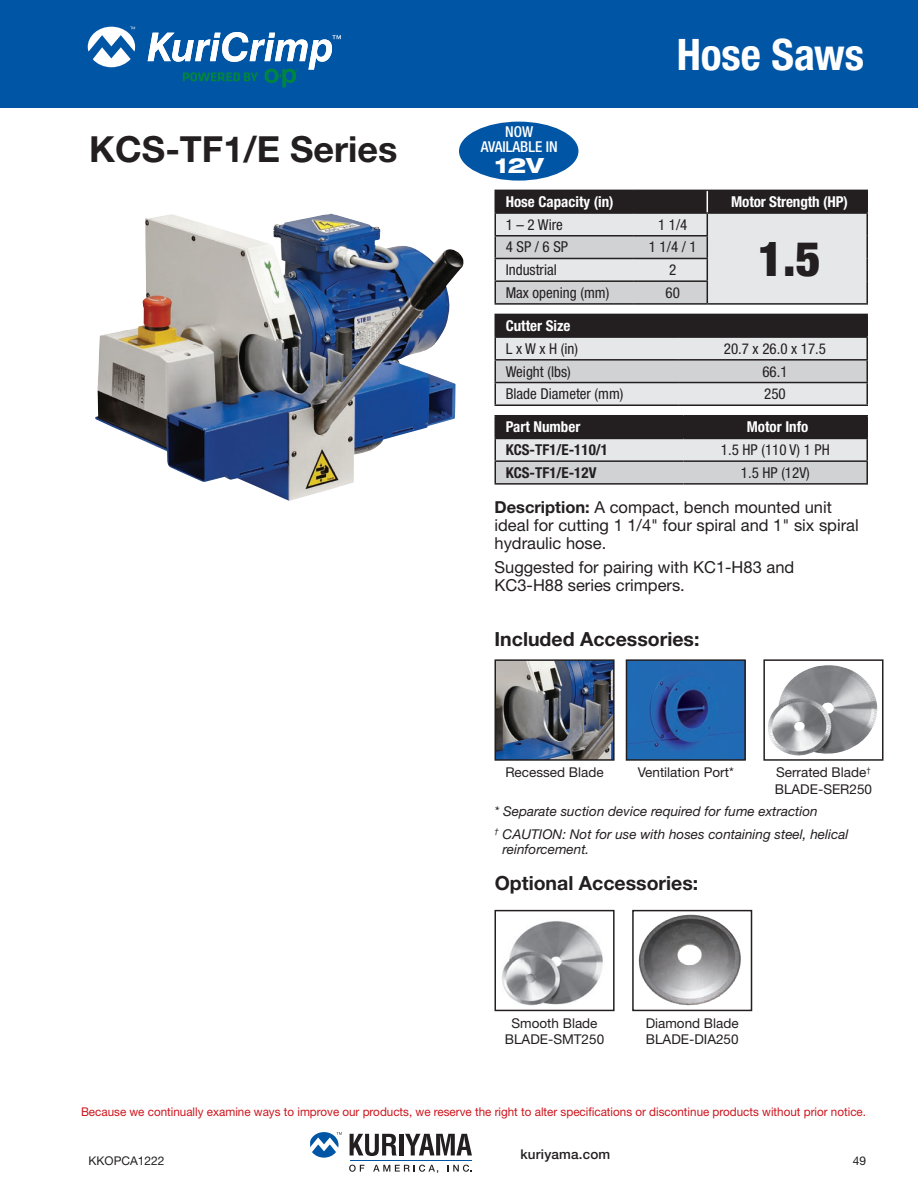
<style>
.page{position:relative;width:918px;height:1188px;background:#fff}
.page>*{position:absolute;margin:0;border:0;box-sizing:border-box;transform-origin:0 0}
.KuriKrimp_Body_2{font:900 condensed 48px "Helvetica Neue LT Pro";color:#231f20}
.Big_Headline_NEW{font:700 condensed 43.5px "Helvetica Neue LT Pro";letter-spacing:-.005em;color:#fff}
.Body_Text{font:700 36px "Helvetica Neue LT Pro";color:#231f20}
.t1{font:800 expanded 21px "Helvetica Neue LT Pro";color:#fff}
.Body_Text-2{font:700 19.5px "Helvetica Neue LT Pro";color:#231f20}
.Body_Text-3{font:16.5px/18px "Helvetica Neue LT Pro";color:#231f20}
.KuriKrimp_Body_2-2{font:condensed 15px "Helvetica Neue LT Pro";color:#231f20}
.KuriKrimp_Head{font:700 condensed 15px "Helvetica Neue LT Pro";color:#fff}
.KuriKrimp_Body_2-3{font:700 condensed 15px "Helvetica Neue LT Pro";color:#231f20}
.t2{font:500 condensed 15px "Helvetica Neue LT Pro";color:#fff}
.Body_Text-4{font:italic 13.5px/15px "Helvetica Neue LT Pro";color:#231f20}
.Body_Text-5{font:13.5px "Helvetica Neue LT Pro";color:#231f20}
.t3{font:500 13.5px "Helvetica Neue LT Pro";letter-spacing:.015em;color:#231f20}
.t4{font:12px "Helvetica Neue LT Pro";color:#cd151d}
.t5{font:12px "Helvetica Neue LT Pro";color:#231f20}
.s1{font-weight:700}
</style>
<div class="page">
<div style="left:0;top:0;width:918px;height:108px;background:#0155a5"></div>
<svg style="left:88px;top:27px;width:47px;height:40px"></svg>
<svg style="left:148px;top:32px;width:193px;height:55px"></svg>
<hr style="left:350px;top:1160px;width:122px;height:1px;background:#0155a5">
<svg style="left:350px;top:1134px;width:47px;height:22px"></svg>
<hr style="left:399px;top:1134px;width:4px;height:21px;background:#231f20">
<svg style="left:405px;top:1134px;width:67px;height:21px"></svg>
<svg style="left:349px;top:1165px;width:15px;height:7px"></svg>
<svg style="left:373px;top:1165px;width:65px;height:8px"></svg>
<svg style="left:448px;top:1165px;width:24px;height:7px"></svg>
<svg style="left:310px;top:1132px;width:32px;height:26px"></svg>
<img style="left:95px;top:214px;width:369px;height:287px">
<hr style="left:707px;top:190px;width:161px;height:1px;background:#231f20">
<hr style="left:866px;top:191px;width:2px;height:21px;background:#231f20">
<hr style="left:707px;top:212px;width:161px;height:2px;background:#231f20">
<hr style="left:866px;top:214px;width:2px;height:22px;background:#231f20">
<hr style="left:866px;top:236px;width:2px;height:22px;background:#231f20">
<hr style="left:866px;top:258px;width:2px;height:23px;background:#231f20">
<hr style="left:866px;top:281px;width:2px;height:22px;background:#231f20">
<hr style="left:495px;top:303px;width:139px;height:2px;background:#231f20">
<hr style="left:634px;top:303px;width:73px;height:2px;background:#231f20">
<hr style="left:707px;top:303px;width:161px;height:2px;background:#231f20">
<svg style="left:495px;top:190px;width:372px;height:114px;background:#b1b1b3"></svg>
<hr style="left:495px;top:314px;width:183px;height:1px;background:#231f20">
<hr style="left:678px;top:314px;width:190px;height:1px;background:#231f20">
<hr style="left:866px;top:315px;width:2px;height:21px;background:#231f20">
<hr style="left:678px;top:336px;width:190px;height:2px;background:#231f20">
<hr style="left:678px;top:359px;width:190px;height:2px;background:#231f20">
<svg style="left:495px;top:315px;width:372px;height:89px;background:#a8a8a9"></svg>
<hr style="left:678px;top:382px;width:190px;height:1px;background:#231f20">
<hr style="left:495px;top:404px;width:183px;height:2px;background:#231f20">
<hr style="left:678px;top:404px;width:190px;height:2px;background:#231f20">
<hr style="left:866px;top:338px;width:2px;height:21px;background:#231f20">
<hr style="left:866px;top:361px;width:2px;height:21px;background:#231f20">
<hr style="left:866px;top:383px;width:2px;height:21px;background:#231f20">
<hr style="left:495px;top:415px;width:189px;height:1px;background:#231f20">
<hr style="left:684px;top:415px;width:184px;height:1px;background:#231f20">
<hr style="left:866px;top:416px;width:2px;height:22px;background:#231f20">
<hr style="left:684px;top:438px;width:184px;height:1px;background:#231f20">
<svg style="left:495px;top:416px;width:371px;height:67px;background:#989799"></svg>
<hr style="left:684px;top:460px;width:184px;height:2px;background:#231f20">
<hr style="left:495px;top:483px;width:189px;height:2px;background:#231f20">
<hr style="left:684px;top:483px;width:184px;height:2px;background:#231f20">
<hr style="left:866px;top:439px;width:2px;height:21px;background:#231f20">
<hr style="left:866px;top:462px;width:2px;height:21px;background:#231f20">
<img style="left:629px;top:662px;width:114px;height:96px">
<div style="left:626px;top:659px;width:120px;height:102px;border:2px solid #231f20"></div>
<img style="left:498px;top:662px;width:114px;height:96px">
<div style="left:495px;top:659px;width:120px;height:102px;border:2px solid #231f20"></div>
<img style="left:768px;top:665px;width:110px;height:91px">
<div style="left:763px;top:659px;width:121px;height:102px;border:2px solid #231f20"></div>
<img style="left:502px;top:921px;width:101px;height:85px">
<div style="left:495px;top:910px;width:120px;height:101px;border:2px solid #231f20"></div>
<img style="left:638px;top:914px;width:103px;height:92px">
<div style="left:632px;top:910px;width:120px;height:101px;border:2px solid #231f20"></div>
<div style="left:459px;top:122px;width:119px;height:59px;background:#0155a5;border-radius:50%"></div>
<p class="Body_Text" style="left:89px;top:127px;width:310px">KCS-TF1/E Series</p>
<p class="t2" style="left:505px;top:123px;width:30px">NOW</p>
<p class="t2" style="left:481px;top:138px;width:79px">AVAILABLE IN</p>
<p class="t1" style="left:495px;top:152px;width:50px">12V</p>
<p class="Big_Headline_NEW" style="left:677px;top:28px;width:189px">Hose Saws</p>
<p class="KuriKrimp_Head" style="left:506px;top:193px;width:109px">Hose Capacity (in)</p>
<p class="KuriKrimp_Head" style="left:731px;top:193px;width:118px">Motor Strength (HP)</p>
<p class="KuriKrimp_Body_2-2" style="left:506px;top:216px;width:59px">1 – 2 Wire</p>
<p class="KuriKrimp_Body_2-2" style="left:658px;top:216px;width:31px">1 1/4</p>
<p class="KuriKrimp_Body_2" style="left:758px;top:230px;width:64px">1.5</p>
<p class="KuriKrimp_Body_2-2" style="left:506px;top:238px;width:64px">4 SP / 6 SP</p>
<p class="KuriKrimp_Body_2-2" style="left:649px;top:238px;width:49px">1 1/4 / 1</p>
<p class="KuriKrimp_Body_2-2" style="left:506px;top:261px;width:53px">Industrial</p>
<p class="KuriKrimp_Body_2-2" style="left:669px;top:261px;width:9px">2</p>
<p class="KuriKrimp_Body_2-2" style="left:506px;top:284px;width:105px">Max opening (mm)</p>
<p class="KuriKrimp_Body_2-2" style="left:666px;top:284px;width:16px">60</p>
<p class="KuriKrimp_Head" style="left:506px;top:317px;width:66px">Cutter Size</p>
<p class="KuriKrimp_Body_2-2" style="left:506px;top:340px;width:74px">L x W x H (in)</p>
<p class="KuriKrimp_Body_2-2" style="left:724px;top:340px;width:104px">20.7 x 26.0 x 17.5</p>
<p class="KuriKrimp_Body_2-2" style="left:506px;top:362px;width:66px">Weight (lbs)</p>
<p class="KuriKrimp_Body_2-2" style="left:762px;top:362px;width:27px">66.1</p>
<p class="KuriKrimp_Body_2-2" style="left:506px;top:385px;width:119px">Blade Diameter (mm)</p>
<p class="KuriKrimp_Body_2-2" style="left:764px;top:385px;width:23px">250</p>
<p class="KuriKrimp_Head" style="left:506px;top:418px;width:76px">Part Number</p>
<p class="KuriKrimp_Head" style="left:747px;top:418px;width:63px">Motor Info</p>
<p class="KuriKrimp_Body_2-3" style="left:506px;top:441px;width:104px">KCS-TF1/E-110/1</p>
<p class="KuriKrimp_Body_2-2" style="left:721px;top:441px;width:110px">1.5 HP (110 V) 1 PH</p>
<p class="KuriKrimp_Body_2-3" style="left:506px;top:464px;width:92px">KCS-TF1/E-12V</p>
<p class="KuriKrimp_Body_2-2" style="left:741px;top:464px;width:71px">1.5 HP (12V)</p>
<p class="Body_Text-3" style="left:495px;top:498px;width:366px"><span class="s1">Description:</span> A compact, bench mounted unit ideal for cutting 1 1/4" four spiral and 1" six spiral hydraulic hose.</p>
<p class="Body_Text-3" style="left:495px;top:558px;width:301px">Suggested for pairing with KC1-H83 and<br>KC3-H88 series crimpers.</p>
<p class="Body_Text-2" style="left:495px;top:627px;width:207px">Included Accessories:</p>
<p class="Body_Text-5" style="left:505px;top:764px;width:100px">Recessed Blade</p>
<p class="Body_Text-5" style="left:638px;top:764px;width:98px">Ventilation Port*</p>
<p class="Body_Text-5" style="left:776px;top:764px;width:96px">Serrated Blade<sup>†</sup></p>
<p class="Body_Text-5" style="left:775px;top:781px;width:99px">BLADE-SER250</p>
<p class="Body_Text-4" style="left:495px;top:803px;width:325px">* Separate suction device required for fume extraction</p>
<p class="Body_Text-4" style="left:503px;top:826px;width:347px;text-indent:-8px"><sup>†</sup> CAUTION: Not for use with hoses containing steel, helical reinforcement.</p>
<p class="Body_Text-2" style="left:495px;top:871px;width:205px">Optional Accessories:</p>
<p class="Body_Text-5" style="left:512px;top:1015px;width:88px">Smooth Blade</p>
<p class="Body_Text-5" style="left:505px;top:1031px;width:101px">BLADE-SMT250</p>
<p class="Body_Text-5" style="left:646px;top:1015px;width:95px">Diamond Blade</p>
<p class="Body_Text-5" style="left:646px;top:1031px;width:94px">BLADE-DIA250</p>
<p class="t4" style="left:81px;top:1104px;width:787px">Because we continually examine ways to improve our products, we reserve the right to alter specifications or discontinue products without prior notice.</p>
<p class="t5" style="left:853px;top:1153px;width:15px">49</p>
<p class="t5" style="left:89px;top:1153px;width:78px">KKOPCA1222</p>
<p class="t3" style="left:521px;top:1146px;width:91px">kuriyama.com</p>
</div>
